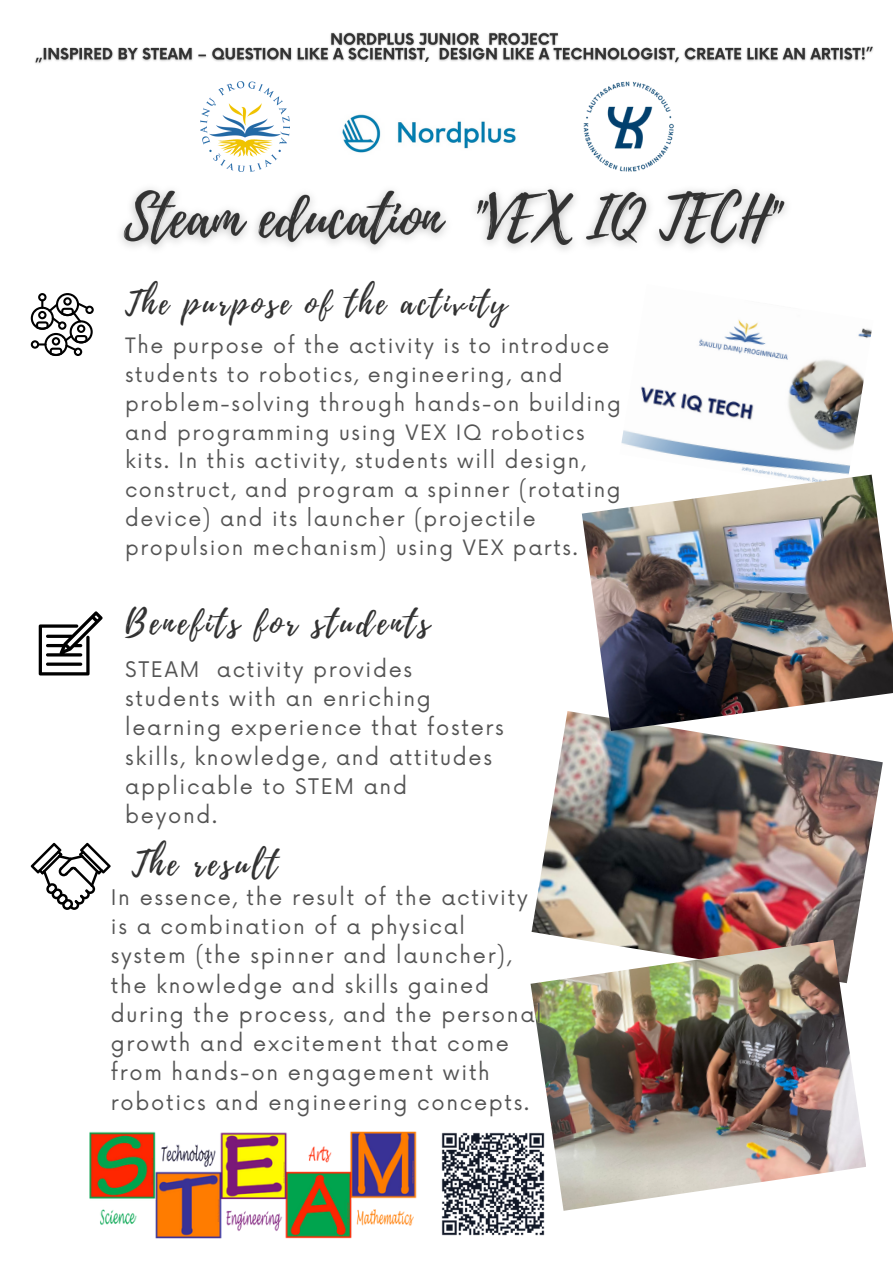
<style>
.page{position:relative;width:893px;height:1264px;background:#fff}
.page>*{position:absolute;margin:0;border:0;box-sizing:border-box;transform-origin:0 0}
.t1{font:33px "Playlist Script";letter-spacing:.1em;color:#323232}
.t2{font:31.5px "Playlist Script";letter-spacing:.1em;color:#323232}
.t3{font:21px/29.2px "Now";letter-spacing:.08em;color:#545454}
.t4{font:20.7px/28.8px "Now";letter-spacing:.08em;color:#545454}
</style>
<div class="page">
<img style="left:35px;top:32px;width:838px;height:32px">
<img style="left:200px;top:81px;width:89px;height:90px">
<img style="left:583px;top:81px;width:91px;height:91px">
<img style="left:318px;top:63px;width:230px;height:90px">
<svg style="left:31px;top:293px;width:63px;height:63px"></svg>
<svg style="left:31px;top:842px;width:80px;height:67px"></svg>
<svg style="left:39px;top:611px;width:64px;height:64px"></svg>
<hr style="left:46px;top:662px;width:36px;height:3px;background:#000;border-radius:2px">
<img style="left:89px;top:1131px;width:328px;height:107px">
<img style="left:621px;top:319px;width:251px;height:155px">
<img style="left:531px;top:711px;width:351px;height:228px">
<img style="left:581px;top:474px;width:311px;height:257px">
<img style="left:530px;top:939px;width:336px;height:271px">
<img style="left:441px;top:1129px;width:106px;height:107px">
<img style="left:120px;top:187px;width:667px;height:63px">
<p class="t2" style="left:125px;top:281px;width:383px">The purpose of the activity</p>
<p class="t4" style="left:125px;top:332px;width:497px">The purpose of the activity is to introduce students to robotics, engineering, and problem-solving through hands-on building and programming using VEX IQ robotics kits. In this activity, students will design, construct, and program a spinner (rotating device) and its launcher (projectile propulsion mechanism) using VEX parts.</p>
<p class="t1" style="left:125px;top:599px;width:306px">Benefits for students</p>
<p class="t3" style="left:125px;top:655px;width:380px">STEAM activity provides students with an enriching learning experience that fosters skills, knowledge, and attitudes applicable to STEM and beyond.</p>
<p class="t1" style="left:132px;top:840px;width:146px">The result</p>
<p class="t3" style="left:111px;top:883px;width:432px">In essence, the result of the activity is a combination of a physical system (the spinner and launcher), the knowledge and skills gained during the process, and the personal growth and excitement that come from hands-on engagement with robotics and engineering concepts.</p>
</div>
